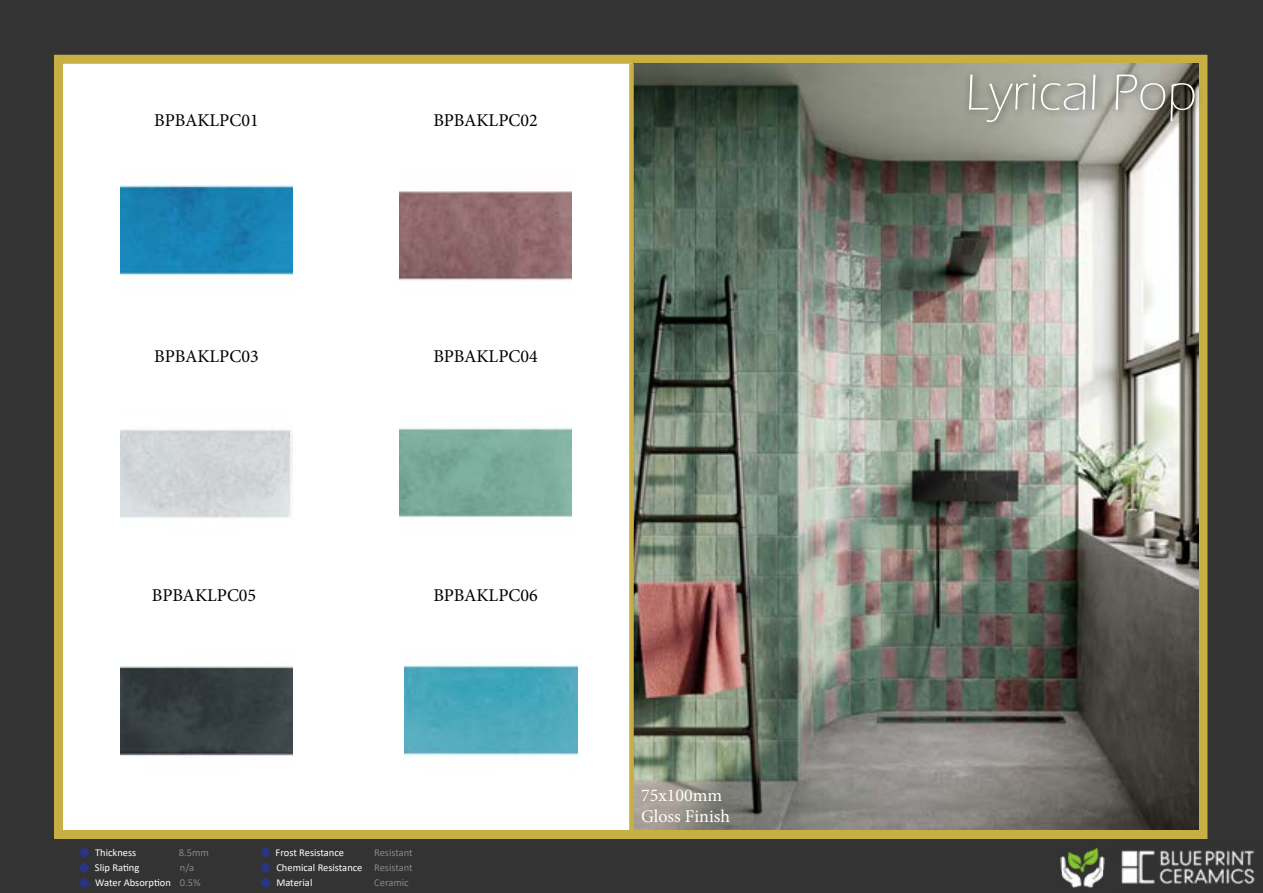
<style>
.page{position:relative;width:1263px;height:893px;background:#333}
.page>*{position:absolute;margin:0;border:0;box-sizing:border-box;transform-origin:0 0}
.t1{font:300 52.5px "Eras ITC";color:#fff}
.t2{font:18px "Minion Pro";color:#000}
.t3{font:18px/21.6px "Minion Pro";color:#fffdfe}
.t4{font:10.5px/15.1px "Calibri";color:#fff}
.t5{font:10.5px/15.1px "Calibri";color:#878787}
</style>
<div class="page">
<div style="left:54px;top:55px;width:1153px;height:784px;background:#fff;border:9px solid #c7af46"></div>
<img style="left:634px;top:64px;width:564px;height:766px">
<div style="left:629px;top:64px;width:5px;height:775px;background:#c7af46"></div>
<div style="left:961px;top:69px;width:242px;height:61px;background:#000;opacity:.47"></div>
<img style="left:1121px;top:850px;width:134px;height:34px">
<div style="left:80px;top:848px;width:9px;height:9px;background:#283583;border-radius:50%"></div>
<div style="left:261px;top:863px;width:9px;height:9px;background:#283583;border-radius:50%"></div>
<div style="left:261px;top:848px;width:9px;height:9px;background:#283583;border-radius:50%"></div>
<div style="left:80px;top:863px;width:9px;height:9px;background:#283583;border-radius:50%"></div>
<div style="left:80px;top:878px;width:9px;height:9px;background:#283583;border-radius:50%"></div>
<div style="left:261px;top:878px;width:9px;height:9px;background:#283583;border-radius:50%"></div>
<img style="left:1061px;top:847px;width:43px;height:41px">
<img style="left:399px;top:191px;width:173px;height:90px">
<img style="left:120px;top:184px;width:173px;height:92px">
<img style="left:120px;top:429px;width:173px;height:89px">
<img style="left:399px;top:427px;width:173px;height:91px">
<img style="left:120px;top:666px;width:173px;height:90px">
<img style="left:405px;top:664px;width:172px;height:92px">
<h2 class="t2" style="left:154px;top:108px;width:106px">BPBAKLPC01</h2>
<h2 class="t2" style="left:433px;top:108px;width:106px">BPBAKLPC02</h2>
<h2 class="t2" style="left:154px;top:344px;width:106px">BPBAKLPC03</h2>
<h2 class="t2" style="left:433px;top:344px;width:106px">BPBAKLPC04</h2>
<h2 class="t2" style="left:152px;top:583px;width:106px">BPBAKLPC05</h2>
<h2 class="t2" style="left:433px;top:583px;width:106px">BPBAKLPC06</h2>
<p class="t4" style="left:95px;top:844px;width:78px">Thickness<br>Slip Rating<br>Water Absorption</p>
<p class="t4" style="left:276px;top:844px;width:88px">Frost Resistance<br>Chemical Resistance</p>
<p class="t5" style="left:179px;top:844px;width:32px">8.5mm n/a<br>0.5%</p>
<p class="t5" style="left:374px;top:844px;width:40px">Resistant<br>Resistant</p>
<p class="t4" style="left:276px;top:875px;width:38px">Material</p>
<p class="t5" style="left:374px;top:875px;width:36px">Ceramic</p>
<h2 class="t3" style="left:641px;top:784px;width:90px">75x100mm<br>Gloss Finish</h2>
<h1 class="t1" style="left:965px;top:63px;width:233px">Lyrical Pop</h1>
</div>
